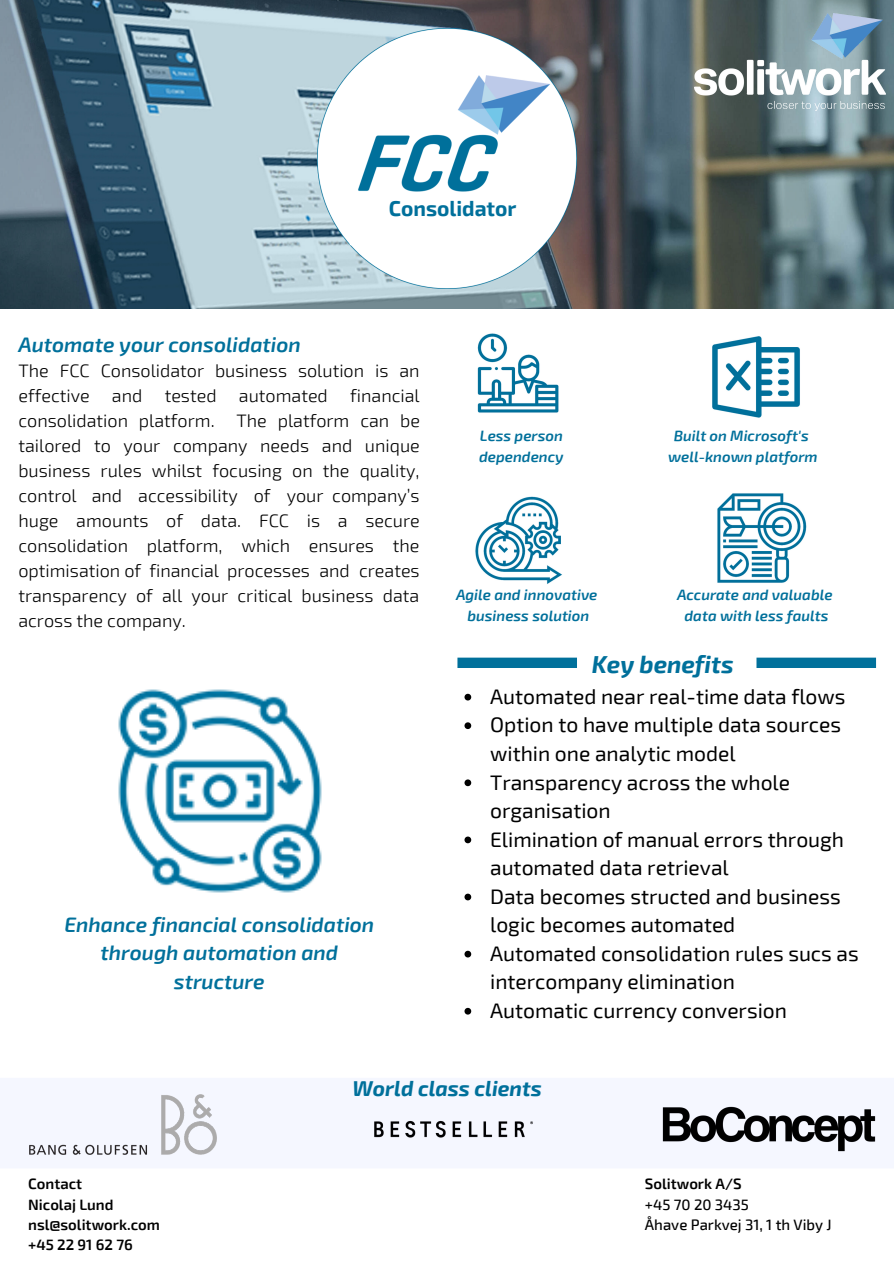
<style>
.page{position:relative;width:894px;height:1264px;background:#fff}
.page>*{position:absolute;margin:0;border:0;box-sizing:border-box;transform-origin:0 0}
.t1{font:italic 700 24px "Exo 2";color:#00709b}
.t2{font:21px/28.5px "Exo 2";color:#000}
.t3{font:italic 600 21px/28.3px "Exo 2";color:#00709b;text-align:center}
.t4{font:italic 700 21px "Exo 2";color:#00709b}
.t5{font:700 21px "Exo 2";color:#00709b}
.t6{font:300 18px/25px "Exo 2";color:#000;text-align:justify}
.t7{font:italic 600 15px/20.5px "Exo 2";color:#00709b;text-align:center}
.t8{font:600 15px/20.2px "Exo 2";color:#000}
.t9{font:500 15px/20.2px "Exo 2";color:#000}
</style>
<div class="page">
<img style="left:374px;top:1120px;width:160px;height:18px">
<img style="left:29px;top:1094px;width:188px;height:61px">
<img style="left:662px;top:1106px;width:213px;height:45px">
<img style="left:0;top:0;width:893px;height:309px">
<svg style="left:464px;top:693px;width:7px;height:7px"></svg>
<svg style="left:464px;top:722px;width:7px;height:7px"></svg>
<svg style="left:464px;top:779px;width:7px;height:7px"></svg>
<svg style="left:464px;top:836px;width:7px;height:7px"></svg>
<svg style="left:464px;top:893px;width:7px;height:7px"></svg>
<svg style="left:464px;top:950px;width:7px;height:7px"></svg>
<svg style="left:464px;top:1007px;width:7px;height:7px"></svg>
<img style="left:317px;top:29px;width:259px;height:260px">
<svg style="left:349px;top:193px;width:188px;height:52px"></svg>
<svg style="left:756px;top:657px;width:119px;height:11px"></svg>
<img style="left:694px;top:13px;width:191px;height:97px">
<img style="left:118px;top:689px;width:204px;height:204px">
<svg style="left:457px;top:657px;width:120px;height:11px"></svg>
<img style="left:477px;top:333px;width:82px;height:80px">
<img style="left:475px;top:496px;width:87px;height:88px">
<img style="left:717px;top:493px;width:89px;height:90px">
<img style="left:712px;top:336px;width:88px;height:82px">
<p class="t3" style="left:18px;top:329px;width:284px">Automate your consolidation</p>
<p class="t5" style="left:389px;top:194px;width:129px">Consolidator</p>
<p class="t6" style="left:18px;top:357px;width:403px">The FCC Consolidator business solution is an effective and tested automated financial consolidation platform. The platform can be tailored to your company needs and unique business rules whilst focusing on the quality, control and accessibility of your company’s huge amounts of data. FCC is a secure consolidation platform, which ensures the optimisation of financial processes and creates transparency of all your critical business data across the company.</p>
<p class="t3" style="left:64px;top:909px;width:311px">Enhance financial consolidation through automation and structure</p>
<p class="t7" style="left:479px;top:424px;width:86px;text-align:left">Less person dependency</p>
<p class="t7" style="left:668px;top:424px;width:151px">Built on Microsoft's well-known platform</p>
<p class="t7" style="left:456px;top:583px;width:143px">Agile and innovative business solution</p>
<p class="t7" style="left:676px;top:583px;width:157px">Accurate and valuable data with less faults</p>
<h1 class="t1" style="left:591px;top:648px;width:143px">Key benefits</h1>
<p class="t2" style="left:490px;top:681px;width:370px">Automated near real-time data flows<br>Option to have multiple data sources within one analytic model<br>Transparency across the whole organisation<br>Elimination of manual errors through automated data retrieval<br>Data becomes structed and business logic becomes automated<br>Automated consolidation rules sucs as intercompany elimination<br>Automatic currency conversion</p>
<p class="t4" style="left:352px;top:1074px;width:190px">World class clients</p>
<p class="t8" style="left:28px;top:1173px;width:133px">Contact<br>Nicolaj Lund nsl@solitwork.com +45 22 91 62 76</p>
<p class="t8" style="left:644px;top:1173px;width:98px">Solitwork A/S</p>
<p class="t9" style="left:644px;top:1193px;width:188px">+45 70 20 3435<br>Åhave Parkvej 31, 1 th Viby J</p>
</div>
